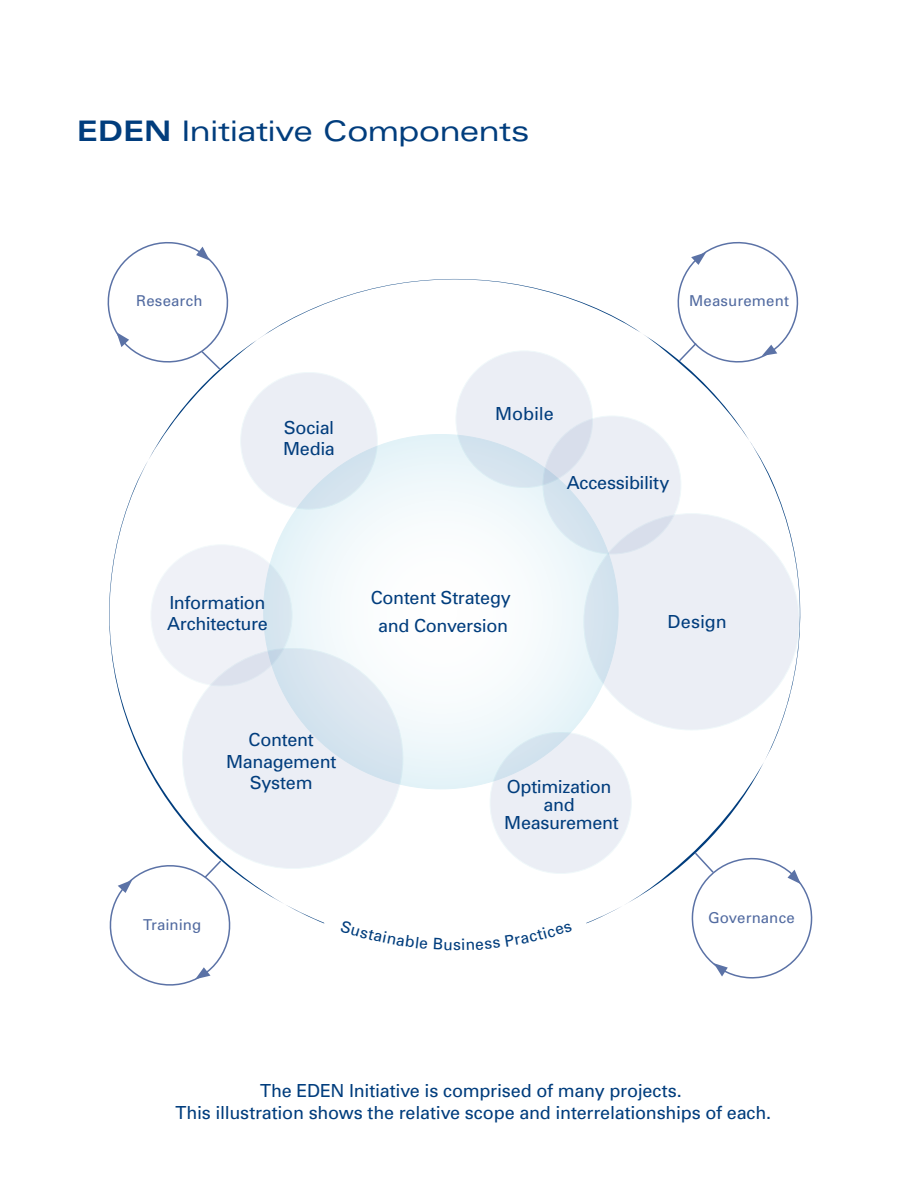
<style>
.page{position:relative;width:918px;height:1188px;background:#fff}
.page>*{position:absolute;margin:0;border:0;box-sizing:border-box;transform-origin:0 0}
.t1{font:expanded 28.35px "Univers";letter-spacing:-.02em;color:#013d7d}
.t2{font:18px/21.6px "Univers";letter-spacing:-.015em;color:#013d7d;text-align:center}
.t3{font:15.75px "Univers";color:#013d7d}
.t4{font:15px "Univers";letter-spacing:.01em;color:#516aa0}
.s1{font-weight:700}
</style>
<div class="page">
<svg style="left:109px;top:279px;width:692px;height:645px"></svg>
<svg style="left:107px;top:242px;width:124px;height:129px"></svg>
<svg style="left:672px;top:241px;width:129px;height:128px"></svg>
<svg style="left:109px;top:859px;width:126px;height:127px"></svg>
<svg style="left:691px;top:851px;width:122px;height:128px"></svg>
<svg style="left:340px;top:920px;width:88px;height:4px"></svg>
<svg style="left:462px;top:922px;width:110px;height:2px"></svg>
<h1 class="t1" style="left:77px;top:114px;width:454px"><span class="s1">EDEN</span> Initiative Components</h1>
<p class="t4" style="left:136px;top:292px;width:68px">Research</p>
<p class="t4" style="left:689px;top:292px;width:101px">Measurement</p>
<p class="t2" style="left:283px;top:418px;width:53px;line-height:21px;text-align:left">Social<br>Media</p>
<p class="t2" style="left:495px;top:403px;width:60px">Mobile</p>
<p class="t2" style="left:567px;top:472px;width:104px">Accessibility</p>
<p class="t2" style="left:167px;top:592px;width:102px;text-align:left">Information<br>Architecture</p>
<p class="t2" style="left:371px;top:583px;width:142px;line-height:28.5px">Content Strategy and Conversion</p>
<p class="t2" style="left:668px;top:611px;width:61px">Design</p>
<p class="t2" style="left:226px;top:729px;width:112px">Content<br>Management<br>System</p>
<p class="t4" style="left:143px;top:916px;width:60px">Training</p>
<p class="t3" style="left:453px;top:935px;width:9px">s</p>
<p class="t2" style="left:504px;top:778px;width:116px;line-height:18px">Optimization and<br>Measurement</p>
<p class="t4" style="left:708px;top:909px;width:88px">Governance</p>
<p class="t2" style="left:176px;top:1080px;width:597px;line-height:22.5px">The EDEN Initiative is comprised of many projects.<br>This illustration shows the relative scope and interrelationships of each.</p>
</div>
